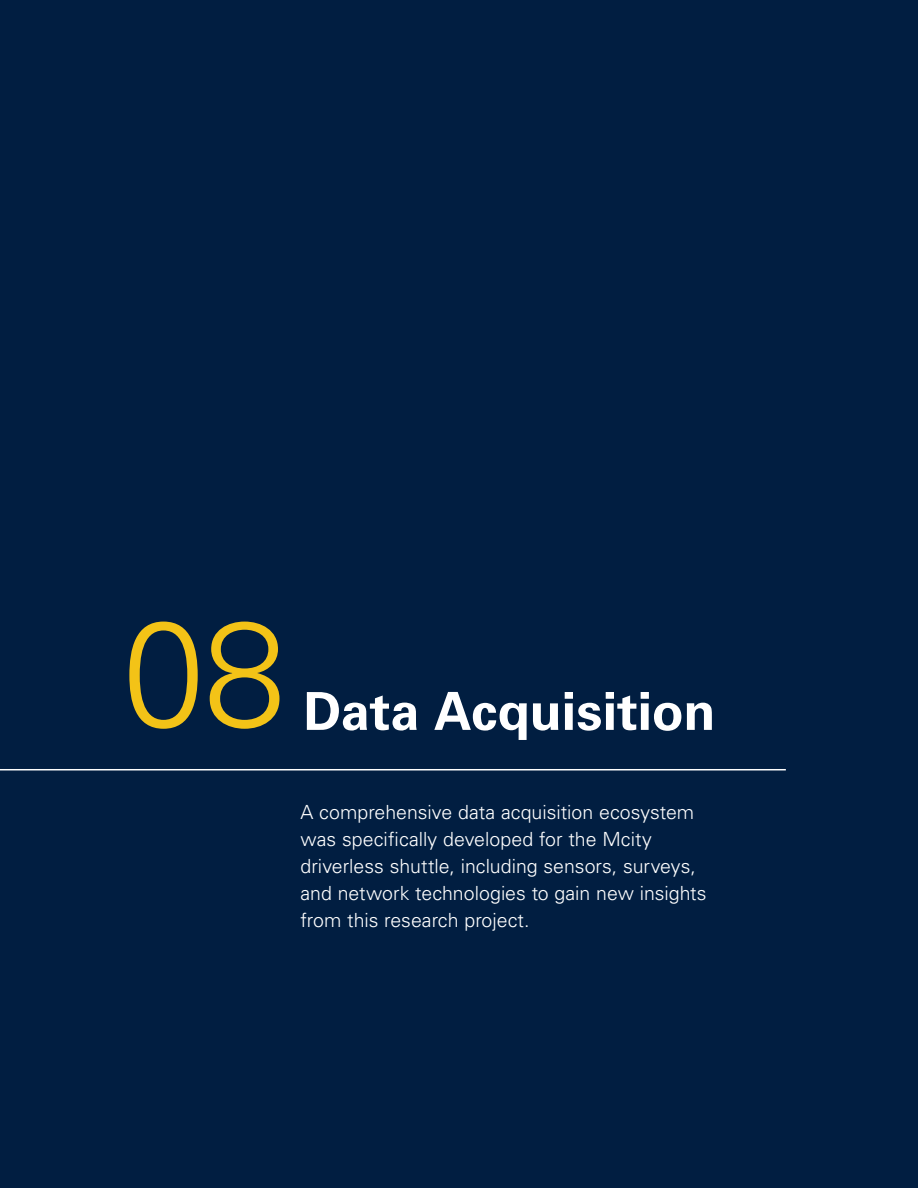
<style>
.page{position:relative;width:918px;height:1188px;background:#011e41}
.page>*{position:absolute;margin:0;border:0;box-sizing:border-box;transform-origin:0 0}
.t1{font:300 148.5px "Univers LT Std";color:#f3c317}
.t2{font:700 52.5px "Univers LT Std";color:#fff}
.t3{font:300 19.5px/27px "Univers LT Std";color:#fff}
</style>
<div class="page">
<hr style="left:0;top:769px;width:786px;height:1px;background:#fff">
<h1 class="t1" style="left:122px;top:584px;width:165px">08</h1>
<h2 class="t2" style="left:303px;top:681px;width:414px">Data Acquisition</h2>
<p class="t3" style="left:300px;top:799px;width:408px">A comprehensive data acquisition ecosystem was specifically developed for the Mcity driverless shuttle, including sensors, surveys, and network technologies to gain new insights from this research project.</p>
</div>
